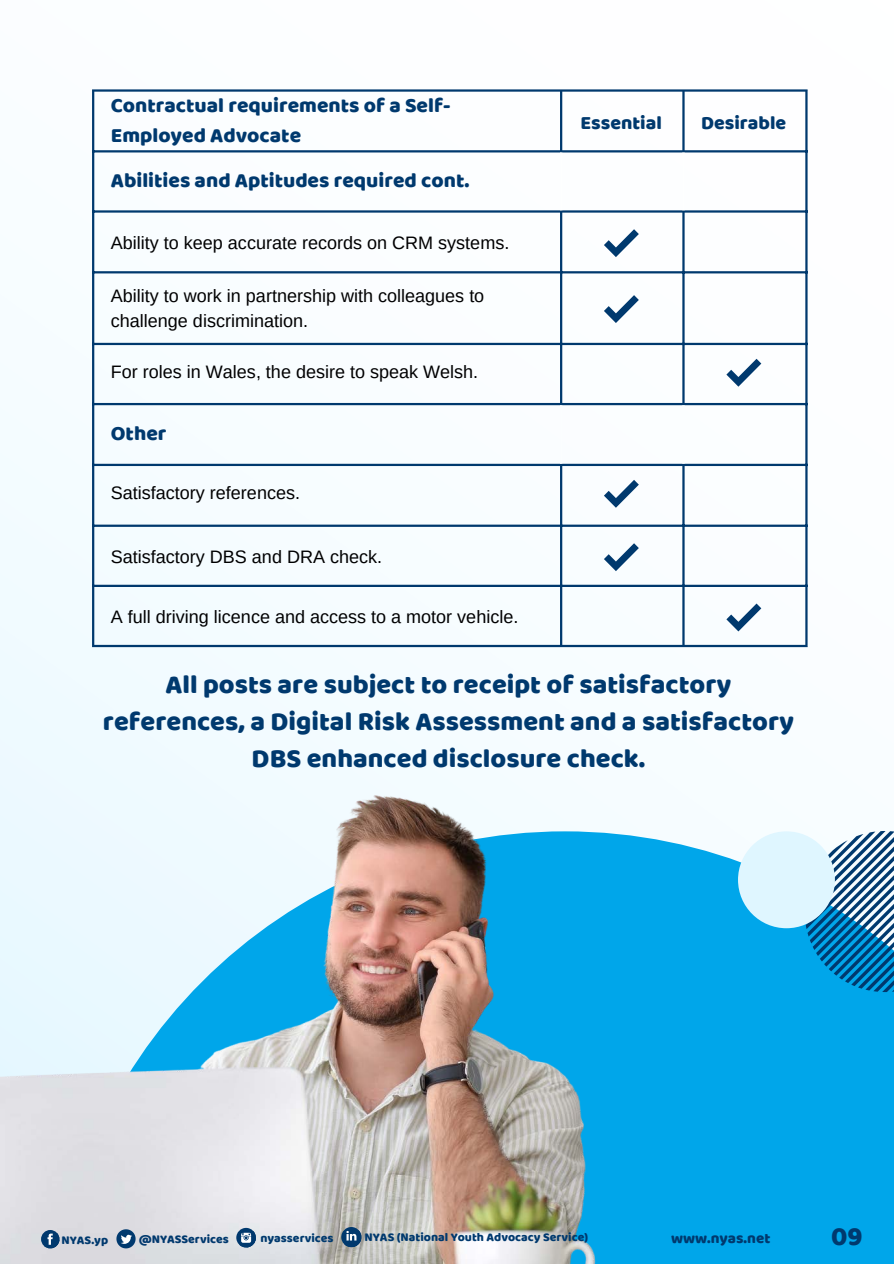
<style>
.page{position:relative;width:894px;height:1264px;background:#fff}
.page>*{position:absolute;margin:0;border:0;box-sizing:border-box;transform-origin:0 0}
.t1{font:27px/37.2px "Baloo Thambi";color:#00396e;text-align:center}
.t2{font:21px/29.2px "Baloo Thambi";color:#00396e}
.t3{font:19.5px "Baloo Thambi";color:#00396e}
.t4{font:18px/24.8px "Arimo";color:#000}
.t5{font:15.15px "Baloo Thambi";color:#00396e}
.t6{font:12.3px "Baloo Thambi";color:#00396e}
</style>
<div class="page">
<svg style="left:0;top:89px;width:808px;height:677px"></svg>
<hr style="left:92px;top:92px;width:2px;height:553px;background:#00396e">
<hr style="left:560px;top:92px;width:2px;height:58px;background:#00396e">
<hr style="left:560px;top:213px;width:2px;height:190px;background:#00396e">
<hr style="left:560px;top:466px;width:2px;height:179px;background:#00396e">
<hr style="left:682px;top:92px;width:2px;height:58px;background:#00396e">
<hr style="left:682px;top:213px;width:2px;height:190px;background:#00396e">
<hr style="left:682px;top:466px;width:2px;height:179px;background:#00396e">
<hr style="left:805px;top:92px;width:2px;height:553px;background:#00396e">
<hr style="left:92px;top:89px;width:715px;height:3px;background:#00396e">
<hr style="left:92px;top:150px;width:715px;height:2px;background:#00396e">
<hr style="left:92px;top:210px;width:715px;height:3px;background:#00396e">
<hr style="left:92px;top:271px;width:715px;height:2px;background:#00396e">
<hr style="left:92px;top:343px;width:715px;height:2px;background:#00396e">
<hr style="left:92px;top:403px;width:715px;height:2px;background:#00396e">
<hr style="left:92px;top:464px;width:715px;height:2px;background:#00396e">
<hr style="left:92px;top:524px;width:715px;height:3px;background:#00396e">
<hr style="left:92px;top:584px;width:715px;height:3px;background:#00396e">
<hr style="left:92px;top:645px;width:715px;height:2px;background:#00396e">
<hr style="left:560px;top:152px;width:2px;height:58px;background:#feffff">
<hr style="left:682px;top:152px;width:2px;height:58px;background:#feffff">
<hr style="left:560px;top:405px;width:2px;height:59px;background:#fbfeff">
<hr style="left:682px;top:405px;width:2px;height:59px;background:#fbfeff">
<div style="left:753px;top:831px;width:140px;height:432px;background:#00a6ea"></div>
<svg style="left:804px;top:831px;width:89px;height:161px"></svg>
<div style="left:737px;top:831px;width:97px;height:97px;background:#dff6ff;border-radius:50%"></div>
<img style="left:0;top:766px;width:753px;height:497px">
<svg style="left:41px;top:1229px;width:18px;height:19px"></svg>
<svg style="left:44px;top:1232px;width:16px;height:17px"></svg>
<svg style="left:116px;top:1229px;width:19px;height:19px"></svg>
<svg style="left:341px;top:1226px;width:20px;height:21px"></svg>
<svg style="left:344px;top:1229px;width:18px;height:19px"></svg>
<svg style="left:236px;top:1227px;width:20px;height:20px"></svg>
<svg style="left:239px;top:1230px;width:18px;height:18px"></svg>
<svg style="left:603px;top:229px;width:35px;height:28px"></svg>
<svg style="left:603px;top:295px;width:35px;height:28px"></svg>
<svg style="left:726px;top:359px;width:35px;height:28px"></svg>
<svg style="left:603px;top:480px;width:35px;height:28px"></svg>
<svg style="left:603px;top:543px;width:35px;height:28px"></svg>
<svg style="left:726px;top:603px;width:35px;height:28px"></svg>
<p class="t2" style="left:111px;top:92px;width:341px">Contractual requirements of a Self-<br>Employed Advocate</p>
<p class="t2" style="left:111px;top:166px;width:360px">Abilities and Aptitudes required cont.</p>
<p class="t4" style="left:111px;top:230px;width:400px">Ability to keep accurate records on CRM systems.</p>
<p class="t4" style="left:111px;top:283px;width:375px">Ability to work in partnership with colleagues to challenge discrimination.</p>
<p class="t4" style="left:111px;top:359px;width:369px">For roles in Wales, the desire to speak Welsh.</p>
<p class="t2" style="left:111px;top:419px;width:57px">Other</p>
<p class="t4" style="left:111px;top:480px;width:191px">Satisfactory references.</p>
<p class="t4" style="left:111px;top:544px;width:273px">Satisfactory DBS and DRA check.</p>
<p class="t4" style="left:111px;top:604px;width:409px">A full driving licence and access to a motor vehicle.</p>
<p class="t3" style="left:580px;top:109px;width:83px">Essential</p>
<p class="t3" style="left:701px;top:109px;width:87px">Desirable</p>
<p class="t1" style="left:103px;top:667px;width:692px">All posts are subject to receipt of satisfactory references, a Digital Risk Assessment and a satisfactory<br>DBS enhanced disclosure check.</p>
<p class="t6" style="left:62px;top:1230px;width:48px">NYAS.yp</p>
<p class="t6" style="left:139px;top:1229px;width:92px">@NYASServices</p>
<p class="t6" style="left:260px;top:1228px;width:75px">nyasservices</p>
<p class="t6" style="left:364px;top:1228px;width:225px">NYAS (National Youth Advocacy Service)</p>
<p class="t5" style="left:671px;top:1226px;width:101px">www.nyas.net</p>
<p class="t1" style="left:830px;top:1218px;width:33px">09</p>
</div>
